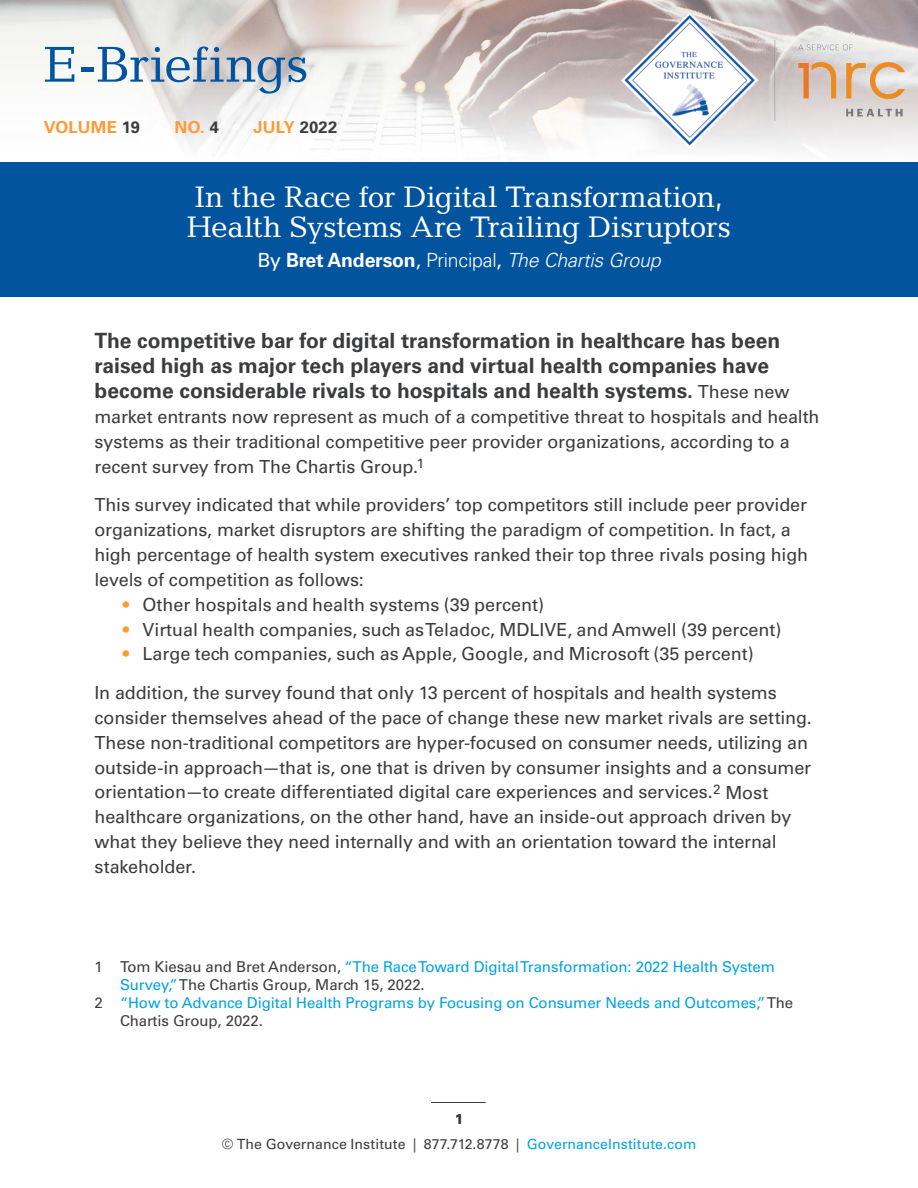
<style>
.page{position:relative;width:918px;height:1188px;background:#fff}
.page>*{position:absolute;margin:0;border:0;box-sizing:border-box;transform-origin:0 0}
.t1{font:51px "Candida Std";letter-spacing:-.005em;color:#03549f}
.t2{font:30px/30px "Candida Std";letter-spacing:-.01em;color:#fff}
.t3{font:700 21px/24.9px "Univers LT Std";letter-spacing:-.005em;color:#3b3c3e}
.t4{font:italic 300 19.5px "Univers LT Std";letter-spacing:-.01em;color:#fff}
.t5{font:18px/24.9px "Univers LT Std";letter-spacing:-.005em;color:#3b3c3e}
.t6{font:700 16.5px "Univers LT Std";letter-spacing:.015em;color:#f93}
.t7{font:15px "Univers LT Std";letter-spacing:-.005em;color:#00a3e0}
.t8{font:15px "Univers LT Std";letter-spacing:-.005em;color:#3b3c3e}
.t9{font:14.1px "Univers LT Std";letter-spacing:.005em;color:#3b3c3e}
.t10{font:700 14.1px "Univers LT Std";color:#3b3c3e}
.s1{color:#3b3c3e}
.s2{color:#fff}
.s3{font-weight:400;font-style:normal}
.s4{font-weight:700;font-style:normal}
.s5{font-style:normal}
.s6{font-weight:400;font-size:18px}
.s7{color:#f93}
.s8{color:#00a3e0}
</style>
<div class="page">
<img style="left:0;top:0;width:918px;height:150px">
<hr style="left:431px;top:1102px;width:54px;height:1px;background:#3b3c3e">
<div style="left:0;top:162px;width:918px;height:135px;background:#03549f"></div>
<img style="left:621px;top:12px;width:283px;height:136px">
<h1 class="t1" style="left:44px;top:35px;width:266px">E-Briefings</h1>
<p class="t6" style="left:44px;top:118px;width:295px">VOLUME <span class="s1">19</span> <span class="s2">•</span> NO. <span class="s1">4</span> <span class="s2">•</span> JULY <span class="s1">2022</span></p>
<h2 class="t2" style="left:187px;top:182px;width:546px">In the Race for Digital Transformation,<br>Health Systems Are Trailing Disruptors</h2>
<p class="t4" style="left:257px;top:249px;width:405px"><span class="s3">By</span> <span class="s4">Bret Anderson</span><span class="s3">,</span> <span class="s5">Principal</span><span class="s3">,</span> The Chartis Group</p>
<p class="t3" style="left:94px;top:329px;width:696px">The competitive bar for digital transformation in healthcare has been raised high as major tech players and virtual health companies have become considerable rivals to hospitals and health systems. <span class="s6">These new</span></p>
<p class="t5" style="left:94px;top:404px;width:727px">market entrants now represent as much of a competitive threat to hospitals and health systems as their traditional competitive peer provider organizations, according to a recent survey from The Chartis Group.<sup>1</sup></p>
<p class="t5" style="left:94px;top:492px;width:715px">This survey indicated that while providers’ top competitors still include peer provider organizations, market disruptors are shifting the paradigm of competition. In fact, a high percentage of health system executives ranked their top three rivals posing high levels of competition as follows:</p>
<p class="t5" style="left:123px;top:592px;width:423px"><span class="s7">•</span> Other hospitals and health systems (39 percent)</p>
<p class="t5" style="left:123px;top:617px;width:660px"><span class="s7">•</span> Virtual health companies, such as Teladoc, MDLIVE, and Amwell (39 percent)</p>
<p class="t5" style="left:94px;top:635px;width:684px;line-height:38.4px;text-align:center"><span class="s7">•</span> Large tech companies, such as Apple, Google, and Microsoft (35 percent)<br>In addition, the survey found that only 13 percent of hospitals and health systems</p>
<p class="t5" style="left:94px;top:705px;width:719px">consider themselves ahead of the pace of change these new market rivals are setting.<br>These non-traditional competitors are hyper-focused on consumer needs, utilizing an outside-in approach—that is, one that is driven by consumer insights and a consumer orientation—to create differentiated digital care experiences and services.<sup>2</sup> Most healthcare organizations, on the other hand, have an inside-out approach driven by what they believe they need internally and with an orientation toward the internal stakeholder.</p>
<p class="t7" style="left:94px;top:958px;width:682px"><span class="s1">1 Tom Kiesau and Bret Anderson,</span> “The Race Toward Digital Transformation: 2022 Health System</p>
<p class="t8" style="left:120px;top:976px;width:306px"><span class="s8">Survey,”</span> The Chartis Group, March 15, 2022.</p>
<p class="t7" style="left:95px;top:994px;width:700px"><span class="s1">2</span> “How to Advance Digital Health Programs by Focusing on Consumer Needs and Outcomes,” <span class="s1">The</span></p>
<p class="t8" style="left:120px;top:1012px;width:144px">Chartis Group, 2022.</p>
<p class="t10" style="left:455px;top:1111px;width:9px">1</p>
<p class="t9" style="left:222px;top:1136px;width:476px">© The Governance Institute | 877.712.8778 | <span class="s8">GovernanceInstitute.com</span></p>
</div>
